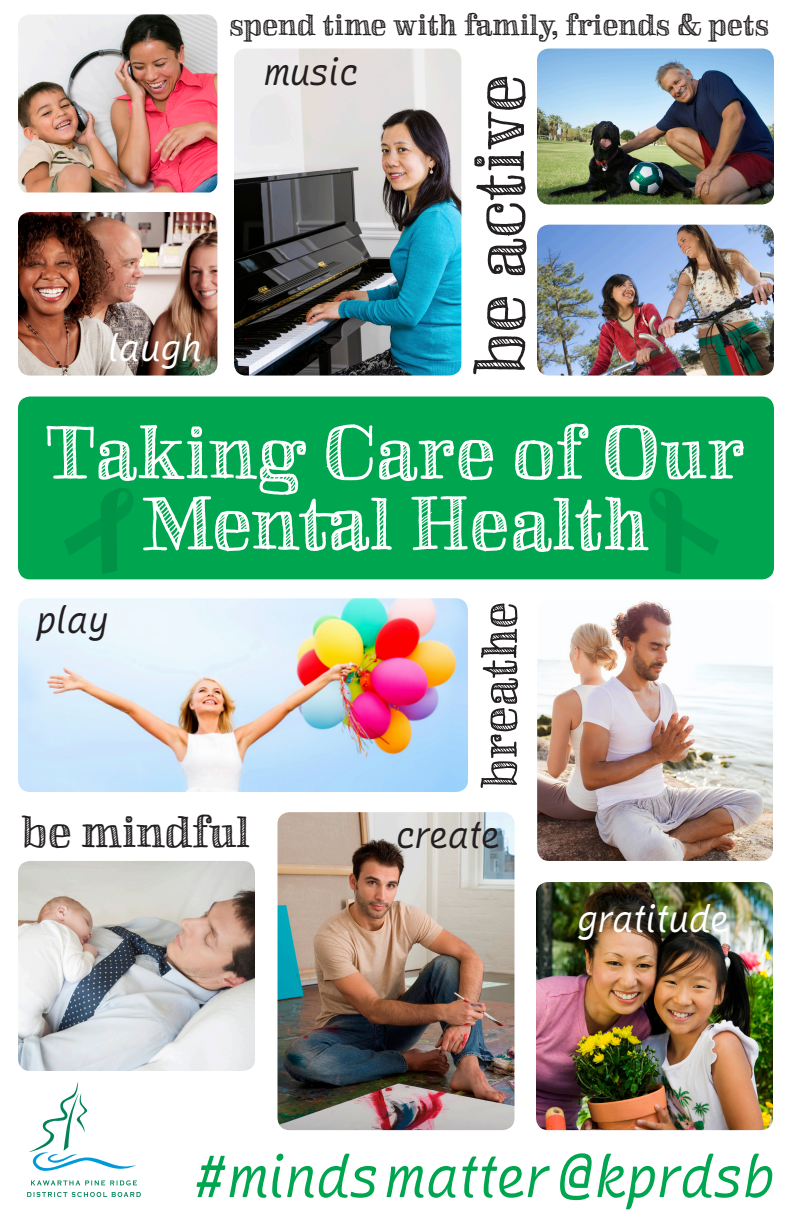
<style>
.page{position:relative;width:792px;height:1224px;background:#fff}
.page>*{position:absolute;margin:0;border:0;box-sizing:border-box;transform-origin:0 0}
.t1{font:77.5px/71px "Skitch Shaded";color:#fff;text-align:center}
.t2{font:74px "Skitch Shaded";color:#231f20}
.t3{font:56px "Catwing";color:#00a54f}
.t4{font:52px "Skitch Shaded";letter-spacing:-.01em;color:#231f20}
.t5{font:46px "Skitch Shaded";color:#231f20}
.t6{font:36px "Catwing";color:#231f20}
.t7{font:36px "Catwing";color:#fff}
.t8{font:31px "Skitch Shaded";color:#231f20}
</style>
<div class="page">
<img style="left:18px;top:598px;width:450px;height:194px">
<img style="left:18px;top:212px;width:199px;height:164px">
<img style="left:18px;top:14px;width:199px;height:178px">
<img style="left:234px;top:49px;width:227px;height:327px">
<img style="left:537px;top:600px;width:236px;height:261px">
<img style="left:537px;top:225px;width:237px;height:151px">
<img style="left:537px;top:49px;width:237px;height:155px">
<img style="left:18px;top:861px;width:237px;height:210px">
<img style="left:536px;top:882px;width:237px;height:248px">
<svg style="left:27px;top:1192px;width:114px;height:5px"></svg>
<svg style="left:29px;top:1082px;width:108px;height:104px"></svg>
<img style="left:278px;top:812px;width:236px;height:318px">
<div style="left:18px;top:397px;width:756px;height:182px;background:#00a54f;border-radius:12px"></div>
<svg style="left:64px;top:488px;width:69px;height:86px"></svg>
<svg style="left:650px;top:488px;width:69px;height:86px"></svg>
<p class="t7" style="left:108px;top:326px;width:95px">laugh</p>
<p class="t8" style="left:229px;top:6px;width:541px">spend time with family, friends &amp; pets</p>
<p class="t6" style="left:263px;top:51px;width:96px">music</p>
<p class="t2" style="left:454px;top:375px;width:301px;rotate:-90deg">be active</p>
<p class="t1" style="left:45px;top:418px;width:702px">Taking Care of Our<br>Mental Health</p>
<p class="t6" style="left:36px;top:599px;width:74px">play</p>
<p class="t5" style="left:22px;top:804px;width:230px">be mindful</p>
<p class="t4" style="left:467px;top:788px;width:188px;rotate:-90deg">breathe</p>
<p class="t6" style="left:396px;top:813px;width:105px">create</p>
<p class="t7" style="left:577px;top:897px;width:153px">gratitude</p>
<p class="t3" style="left:191px;top:1144px;width:585px">#mindsmatter@kprdsb</p>
</div>
